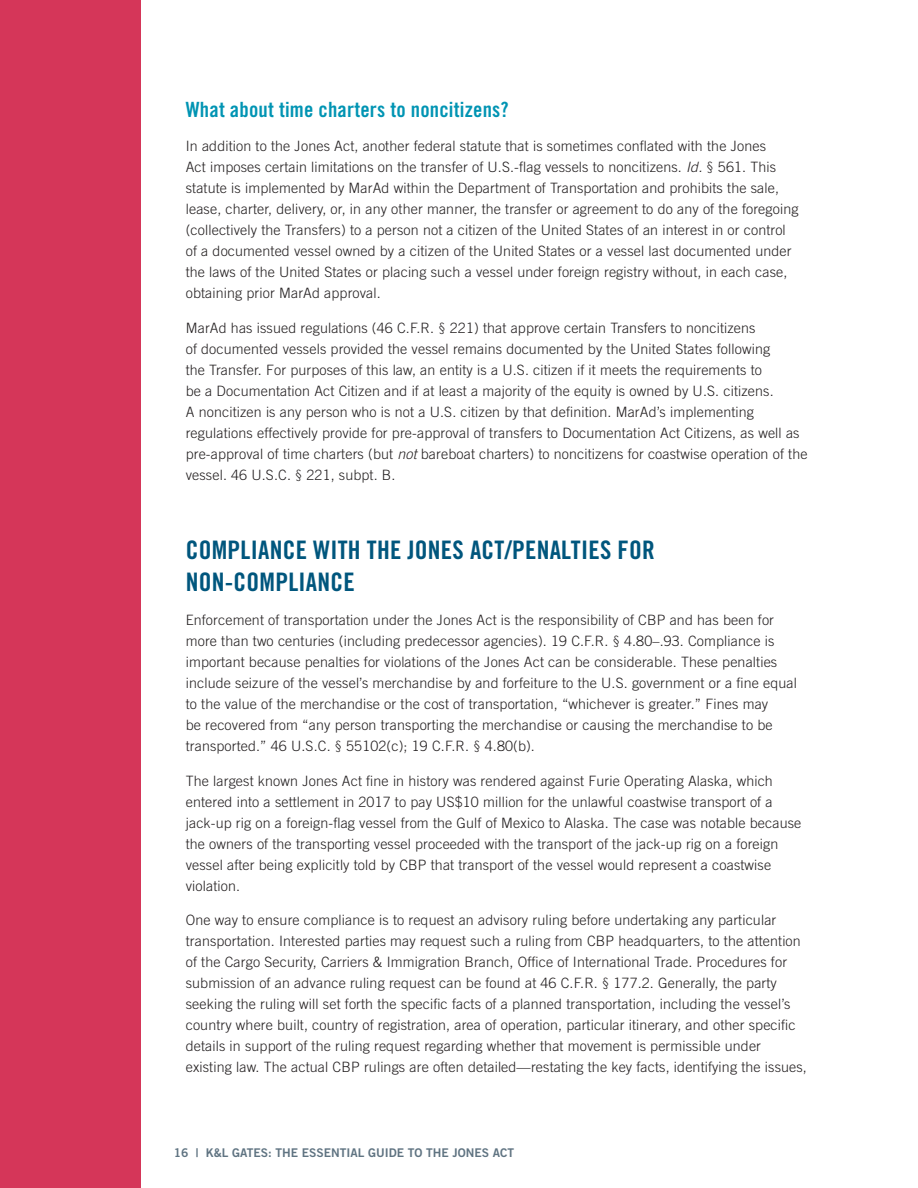
<style>
.page{position:relative;width:918px;height:1188px;background:#fff}
.page>*{position:absolute;margin:0;border:0;box-sizing:border-box;transform-origin:0 0}
.Main_Content{font:25.5px/31.5px "Trade Gothic LT Std Bd Cn 20";letter-spacing:.01em;color:#00567d}
.Main_Content-2{font:21px "Trade Gothic LT Std Bd Cn 20";letter-spacing:.01em;color:#0094b3}
.Main_Content-3{font:300 14.25px/21px "Trade Gothic LT Std";letter-spacing:.01em;color:#231f20}
.t1{font:12px "Trade Gothic LT Std Bd 2";color:#607482}
.s1{font-style:italic}
</style>
<div class="page">
<div style="left:0;top:0;width:140px;height:1188px;background:#d53659"></div>
<p class="Main_Content-2" style="left:186px;top:96px;width:325px">What about time charters to noncitizens?</p>
<p class="Main_Content-3" style="left:186px;top:135px;width:614px">In addition to the Jones Act, another federal statute that is sometimes conflated with the Jones<br>Act imposes certain limitations on the transfer of U.S.-flag vessels to noncitizens. <span class="s1">Id.</span> § 561. This statute is implemented by MarAd within the Department of Transportation and prohibits the sale, lease, charter, delivery, or, in any other manner, the transfer or agreement to do any of the foregoing (collectively the Transfers) to a person not a citizen of the United States of an interest in or control of a documented vessel owned by a citizen of the United States or a vessel last documented under the laws of the United States or placing such a vessel under foreign registry without, in each case, obtaining prior MarAd approval.</p>
<p class="Main_Content-3" style="left:186px;top:317px;width:623px">MarAd has issued regulations (46 C.F.R. § 221) that approve certain Transfers to noncitizens<br>of documented vessels provided the vessel remains documented by the United States following<br>the Transfer. For purposes of this law, an entity is a U.S. citizen if it meets the requirements to<br>be a Documentation Act Citizen and if at least a majority of the equity is owned by U.S. citizens.<br>A noncitizen is any person who is not a U.S. citizen by that definition. MarAd’s implementing regulations effectively provide for pre-approval of transfers to Documentation Act Citizens, as well as pre-approval of time charters (but <span class="s1">not</span> bareboat charters) to noncitizens for coastwise operation of the vessel. 46 U.S.C. § 221, subpt. B.</p>
<p class="Main_Content" style="left:186px;top:534px;width:471px">COMPLIANCE WITH THE JONES ACT/PENALTIES FOR<br>NON-COMPLIANCE</p>
<p class="Main_Content-3" style="left:186px;top:609px;width:613px">Enforcement of transportation under the Jones Act is the responsibility of CBP and has been for more than two centuries (including predecessor agencies). 19 C.F.R. § 4.80–.93. Compliance is important because penalties for violations of the Jones Act can be considerable. These penalties include seizure of the vessel’s merchandise by and forfeiture to the U.S. government or a fine equal to the value of the merchandise or the cost of transportation, “whichever is greater.” Fines may<br>be recovered from “any person transporting the merchandise or causing the merchandise to be transported.” 46 U.S.C. § 55102(c); 19 C.F.R. § 4.80(b).</p>
<p class="Main_Content-3" style="left:186px;top:770px;width:617px">The largest known Jones Act fine in history was rendered against Furie Operating Alaska, which entered into a settlement in 2017 to pay US$10 million for the unlawful coastwise transport of a jack-up rig on a foreign-flag vessel from the Gulf of Mexico to Alaska. The case was notable because the owners of the transporting vessel proceeded with the transport of the jack-up rig on a foreign vessel after being explicitly told by CBP that transport of the vessel would represent a coastwise violation.</p>
<p class="Main_Content-3" style="left:186px;top:909px;width:623px">One way to ensure compliance is to request an advisory ruling before undertaking any particular transportation. Interested parties may request such a ruling from CBP headquarters, to the attention of the Cargo Security, Carriers &amp; Immigration Branch, Office of International Trade. Procedures for submission of an advance ruling request can be found at 46 C.F.R. § 177.2. Generally, the party seeking the ruling will set forth the specific facts of a planned transportation, including the vessel’s country where built, country of registration, area of operation, particular itinerary, and other specific details in support of the ruling request regarding whether that movement is permissible under existing law. The actual CBP rulings are often detailed—restating the key facts, identifying the issues,</p>
<p class="t1" style="left:174px;top:1145px;width:342px">16 | K&amp;L GATES: THE ESSENTIAL GUIDE TO THE JONES ACT</p>
</div>
